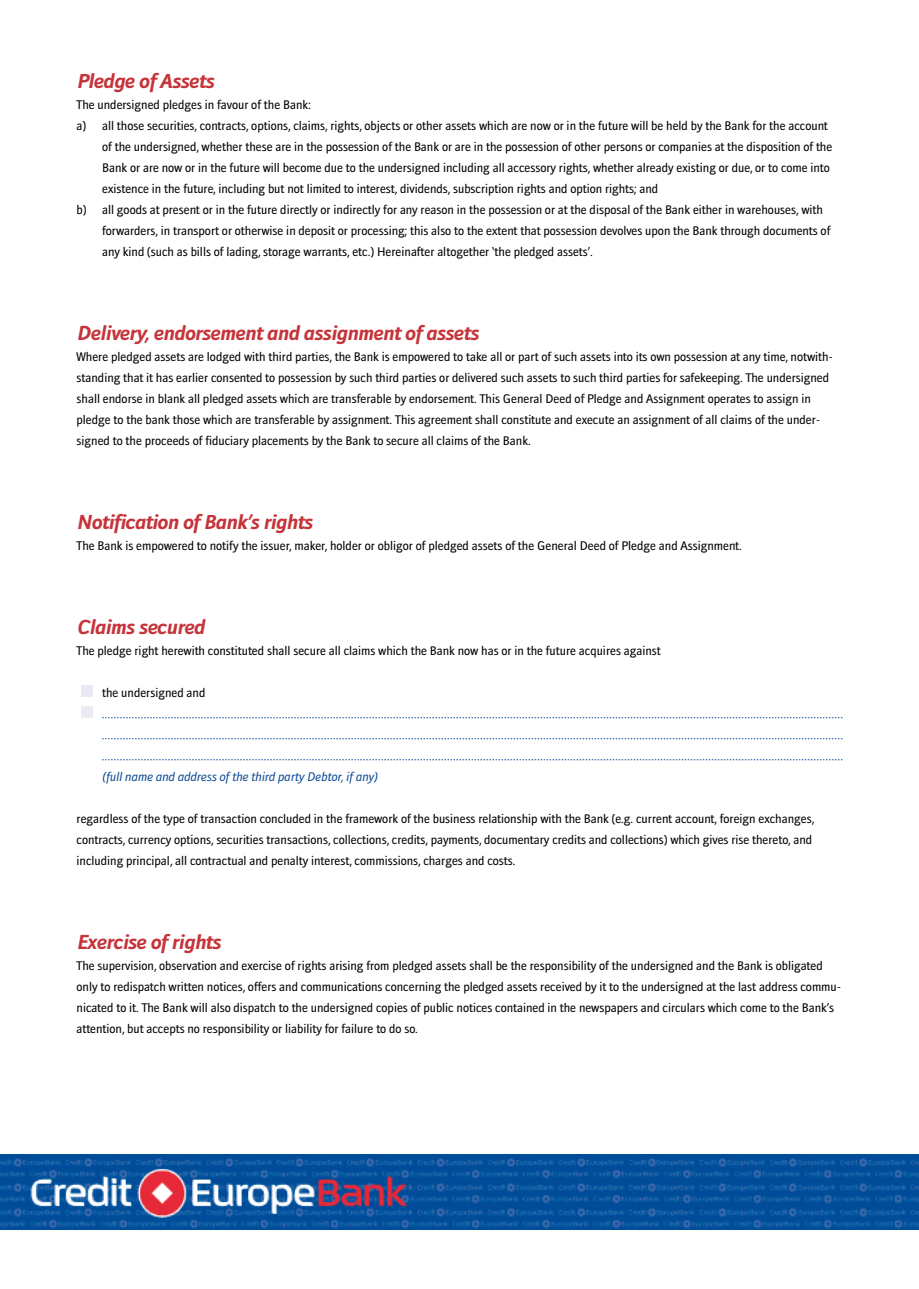
<style>
.page{position:relative;width:919px;height:1289px;background:#fff}
.page>*{position:absolute;margin:0;border:0;box-sizing:border-box;transform-origin:0 0}
.t1{font:italic 700 19.5px "Doradani Rg";color:#c5343a}
.t2{font:12px/21px "Doradani Rg";color:#000}
.t3{font:italic 12px "Doradani Rg";color:#104d95}
</style>
<div class="page">
<div style="left:81px;top:685px;width:12px;height:12px;background:#e9eaf4"></div>
<div style="left:81px;top:706px;width:12px;height:12px;background:#e9eaf4"></div>
<svg style="left:102px;top:717px;width:740px;height:1px"></svg>
<svg style="left:102px;top:738px;width:740px;height:1px"></svg>
<svg style="left:102px;top:759px;width:740px;height:1px"></svg>
<img style="left:0;top:1154px;width:918px;height:75px">
<h1 class="t1" style="left:77px;top:73px;width:138px">Pledge of Assets</h1>
<p class="t2" style="left:77px;top:95px;width:236px">The undersigned pledges in favour of the Bank:</p>
<p class="t2" style="left:77px;top:116px;width:752px">a) all those securities, contracts, options, claims, rights, objects or other assets which are now or in the future will be held by the Bank for the account</p>
<p class="t2" style="left:102px;top:137px;width:731px">of the undersigned, whether these are in the possession of the Bank or are in the possession of other persons or companies at the disposition of the</p>
<p class="t2" style="left:102px;top:158px;width:729px">Bank or are now or in the future will become due to the undersigned including all accessory rights, whether already existing or due, or to come into</p>
<p class="t2" style="left:102px;top:179px;width:557px">existence in the future, including but not limited to interest, dividends, subscription rights and option rights; and</p>
<p class="t2" style="left:77px;top:200px;width:747px">b) all goods at present or in the future directly or indirectly for any reason in the possession or at the disposal of the Bank either in warehouses, with</p>
<p class="t2" style="left:102px;top:221px;width:729px">forwarders, in transport or otherwise in deposit or processing; this also to the extent that possession devolves upon the Bank through documents of</p>
<p class="t2" style="left:102px;top:242px;width:492px">any kind (such as bills of lading, storage warrants, etc.) Hereinafter altogether ‘the pledged assets’.</p>
<h1 class="t1" style="left:77px;top:325px;width:403px">Delivery, endorsement and assignment of assets</h1>
<p class="t2" style="left:77px;top:347px;width:758px">Where pledged assets are lodged with third parties, the Bank is empowered to take all or part of such assets into its own possession at any time, notwith&shy;standing that it has earlier consented to possession by such third parties or delivered such assets to such third parties for safekeeping. The undersigned shall endorse in blank all pledged assets which are transferable by endorsement. This General Deed of Pledge and Assignment operates to assign in pledge to the bank those which are transferable by assignment. This agreement shall constitute and execute an assignment of all claims of the under&shy;signed to the proceeds of fiduciary placements by the Bank to secure all claims of the Bank.</p>
<h1 class="t1" style="left:77px;top:514px;width:237px">Notification of Bank’s rights</h1>
<p class="t2" style="left:77px;top:536px;width:667px">The Bank is empowered to notify the issuer, maker, holder or obligor of pledged assets of the General Deed of Pledge and Assignment.</p>
<h1 class="t1" style="left:77px;top:619px;width:129px">Claims secured</h1>
<p class="t2" style="left:77px;top:641px;width:585px">The pledge right herewith constituted shall secure all claims which the Bank now has or in the future acquires against</p>
<p class="t2" style="left:102px;top:683px;width:105px">the undersigned and</p>
<p class="t3" style="left:102px;top:770px;width:276px">(full name and address of the third party Debtor, if any)</p>
<p class="t2" style="left:77px;top:809px;width:739px">regardless of the type of transaction concluded in the framework of the business relationship with the Bank (e.g. current account, foreign exchanges, contracts, currency options, securities transactions, collections, credits, payments, documentary credits and collections) which gives rise thereto, and including principal, all contractual and penalty interest, commissions, charges and costs.</p>
<h1 class="t1" style="left:77px;top:934px;width:145px">Exercise of rights</h1>
<p class="t2" style="left:77px;top:956px;width:766px">The supervision, observation and exercise of rights arising from pledged assets shall be the responsibility of the undersigned and the Bank is obligated only to redispatch written notices, offers and communications concerning the pledged assets received by it to the undersigned at the last address commu&shy;nicated to it. The Bank will also dispatch to the undersigned copies of public notices contained in the newspapers and circulars which come to the Bank’s attention, but accepts no responsibility or liability for failure to do so.</p>
</div>
